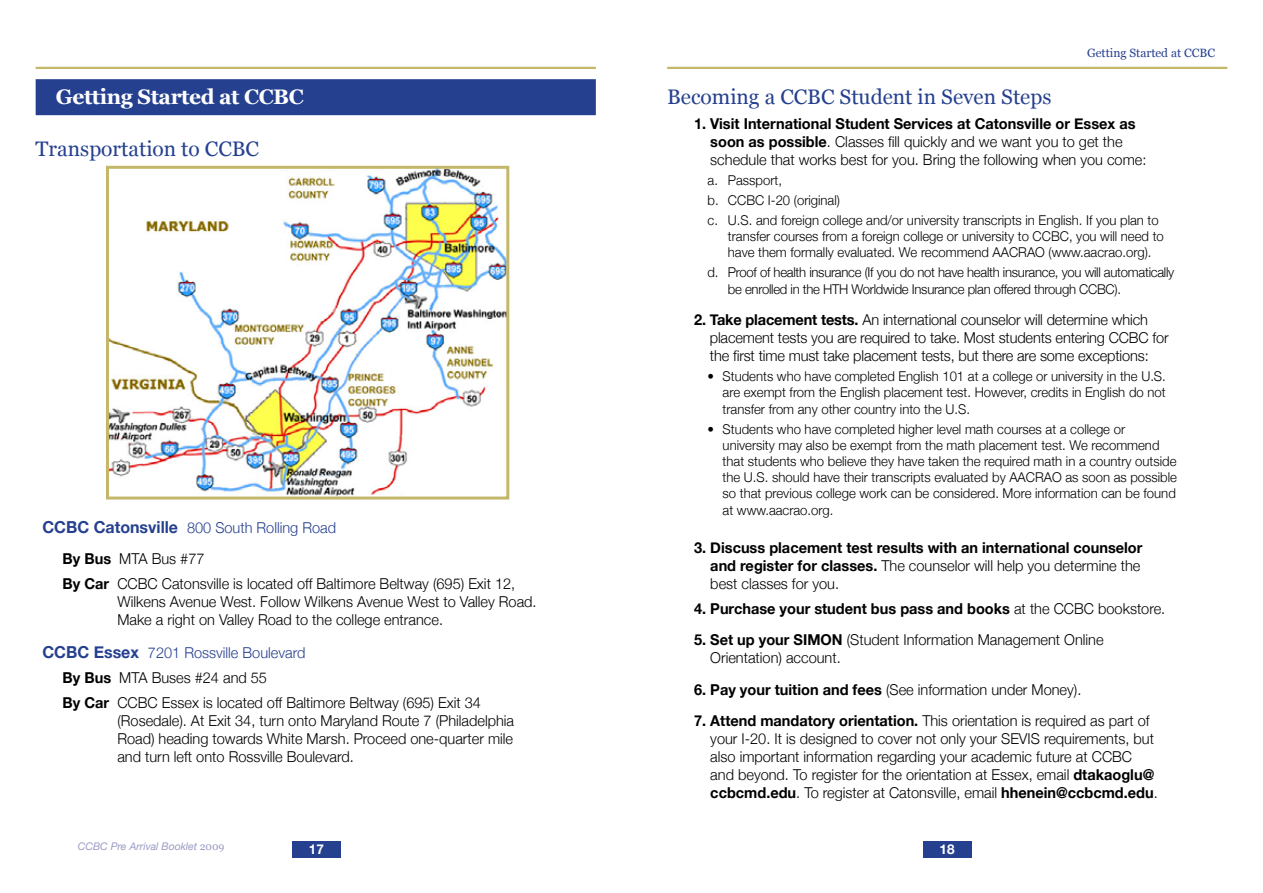
<style>
.page{position:relative;width:1263px;height:893px;background:#fff}
.page>*{position:absolute;margin:0;border:0;box-sizing:border-box;transform-origin:0 0}
.t1{font:21px "Georgia";color:#25408f}
.t2{font:700 21px "Georgia";letter-spacing:-.02em;color:#fff}
.t3{font:300 15px/18px "Helvetica Neue";color:#000}
.t4{font:700 15px/18px "Helvetica Neue";color:#000}
.t5{font:300 15px/31.5px "Helvetica Neue";color:#25408f}
.t6{font:300 13.5px/16.2px "Helvetica Neue";color:#000}
.t7{font:300 13.5px/16.2px "Helvetica Neue";letter-spacing:-.02em;color:#000}
.t8{font:700 13.5px "Helvetica Neue";color:#fff}
.t9{font:12px "Georgia";color:#25408f}
.t10{font:italic 10.5px "Helvetica Neue";color:#9b9bc5}
.s1{font-weight:700;font-size:16.5px}
.s2{font-weight:700;color:#000}
.s3{color:#000}
.s4{font-weight:700}
.s5{font-weight:700;font-size:16.5px;color:#25408f}
.s6{color:#25408f}
.s7{font-weight:300}
.s8{font-family:"Georgia";font-style:normal}
</style>
<div class="page">
<hr style="left:36px;top:67px;width:560px;height:2px;background:#c4b76a">
<div style="left:292px;top:841px;width:48px;height:16px;background:#25408f"></div>
<hr style="left:667px;top:67px;width:560px;height:2px;background:#c4b76a">
<div style="left:923px;top:841px;width:48px;height:16px;background:#25408f"></div>
<div style="left:36px;top:79px;width:560px;height:36px;background:#25408f"></div>
<img style="left:110px;top:170px;width:395px;height:326px">
<div style="left:106px;top:166px;width:403px;height:334px;border:3px solid #c4b76a"></div>
<h1 class="t2" style="left:56px;top:84px;width:248px">Getting Started at CCBC</h1>
<h1 class="t1" style="left:36px;top:136px;width:225px">Transportation to CCBC</h1>
<p class="t5" style="left:63px;top:511px;width:275px;text-indent:-20px"><span class="s1">CCBC Catonsville</span> 800 South Rolling Road<br><span class="s2">By Bus</span> <span class="s3">MTA Bus #77</span></p>
<p class="t3" style="left:117px;top:574px;width:421px;text-indent:-55px"><span class="s4">By Car</span> CCBC Catonsville is located off Baltimore Beltway (695) Exit 12,<br>Wilkens Avenue West. Follow Wilkens Avenue West to Valley Road.<br>Make a right on Valley Road to the college entrance.</p>
<p class="t3" style="left:63px;top:640px;width:420px;line-height:24.8px;text-indent:-20px"><span class="s5">CCBC Essex</span> <span class="s6">7201 Rossville Boulevard<br></span><span class="s4">By Bus</span> MTA Buses #24 and 55<br><span class="s4">By Car</span> CCBC Essex is located off Baltimore Beltway (695) Exit 34</p>
<p class="t3" style="left:117px;top:711px;width:398px;text-align:justify">(Rosedale). At Exit 34, turn onto Maryland Route 7 (Philadelphia Road) heading towards White Marsh. Proceed one-quarter mile and turn left onto Rossville Boulevard.</p>
<p class="t9" style="left:1087px;top:46px;width:129px">Getting Started at CCBC</p>
<h1 class="t1" style="left:667px;top:84px;width:386px">Becoming a CCBC Student in Seven Steps</h1>
<p class="t3" style="left:710px;top:114px;width:438px;text-indent:-16px"><span class="s4">1. Visit International Student Services at Catonsville or Essex as soon as possible</span>. Classes fill quickly and we want you to get the schedule that works best for you. Bring the following when you come:</p>
<p class="t6" style="left:708px;top:170px;width:453px;line-height:20px">a. Passport,<br>b. CCBC I-20 (original)<br>c. U.S. and foreign college and/or university transcripts in English. If you plan to</p>
<p class="t6" style="left:728px;top:228px;width:437px">transfer courses from a foreign college or university to CCBC, you will need to have them formally evaluated. We recommend AACRAO (www.aacrao.org).</p>
<p class="t7" style="left:728px;top:264px;width:448px;text-indent:-20px">d. Proof of health insurance (If you do not have health insurance, you will automatically be enrolled in the HTH Worldwide Insurance plan offered through CCBC).</p>
<p class="t3" style="left:710px;top:311px;width:460px;text-indent:-16px"><span class="s4">2. Take placement tests.</span> An international counselor will determine which placement tests you are required to take. Most students entering CCBC for the first time must take placement tests, but there are some exceptions:</p>
<p class="t6" style="left:723px;top:368px;width:445px;text-align:justify;text-indent:-15px">• Students who have completed English 101 at a college or university in the U.S. are exempt from the English placement test. However, credits in English do not transfer from any other country into the U.S.</p>
<p class="t6" style="left:723px;top:420px;width:456px;text-indent:-15px">• Students who have completed higher level math courses at a college or university may also be exempt from the math placement test. We recommend that students who believe they have taken the required math in a country outside the U.S. should have their transcripts evaluated by AACRAO as soon as possible so that previous college work can be considered. More information can be found at www.aacrao.org.</p>
<p class="t4" style="left:710px;top:538px;width:434px;text-indent:-16px">3. Discuss placement test results with an international counselor and register for classes. <span class="s7">The counselor will help you determine the best classes for you.</span></p>
<p class="t4" style="left:694px;top:599px;width:473px">4. Purchase your student bus pass and books <span class="s7">at the CCBC bookstore.</span></p>
<p class="t3" style="left:710px;top:630px;width:395px;text-indent:-16px"><span class="s4">5. Set up your SIMON</span> (Student Information Management Online<br>Orientation) account.</p>
<p class="t3" style="left:694px;top:680px;width:389px"><span class="s4">6. Pay your tuition and fees</span> (See information under Money).</p>
<p class="t3" style="left:710px;top:711px;width:449px;text-indent:-16px"><span class="s4">7. Attend mandatory orientation.</span> This orientation is required as part of your I-20. It is designed to cover not only your SEVIS requirements, but also important information regarding your academic future at CCBC and beyond. To register for the orientation at Essex, email <span class="s4">dtakaoglu@ ccbcmd.edu</span>. To register at Catonsville, email <span class="s4">hhenein@ccbcmd.edu</span>.</p>
<p class="t10" style="left:78px;top:840px;width:148px">CCBC Pre Arrival Booklet <span class="s8">2009</span></p>
<p class="t8" style="left:309px;top:841px;width:17px">17</p>
<p class="t8" style="left:940px;top:841px;width:17px">18</p>
</div>
